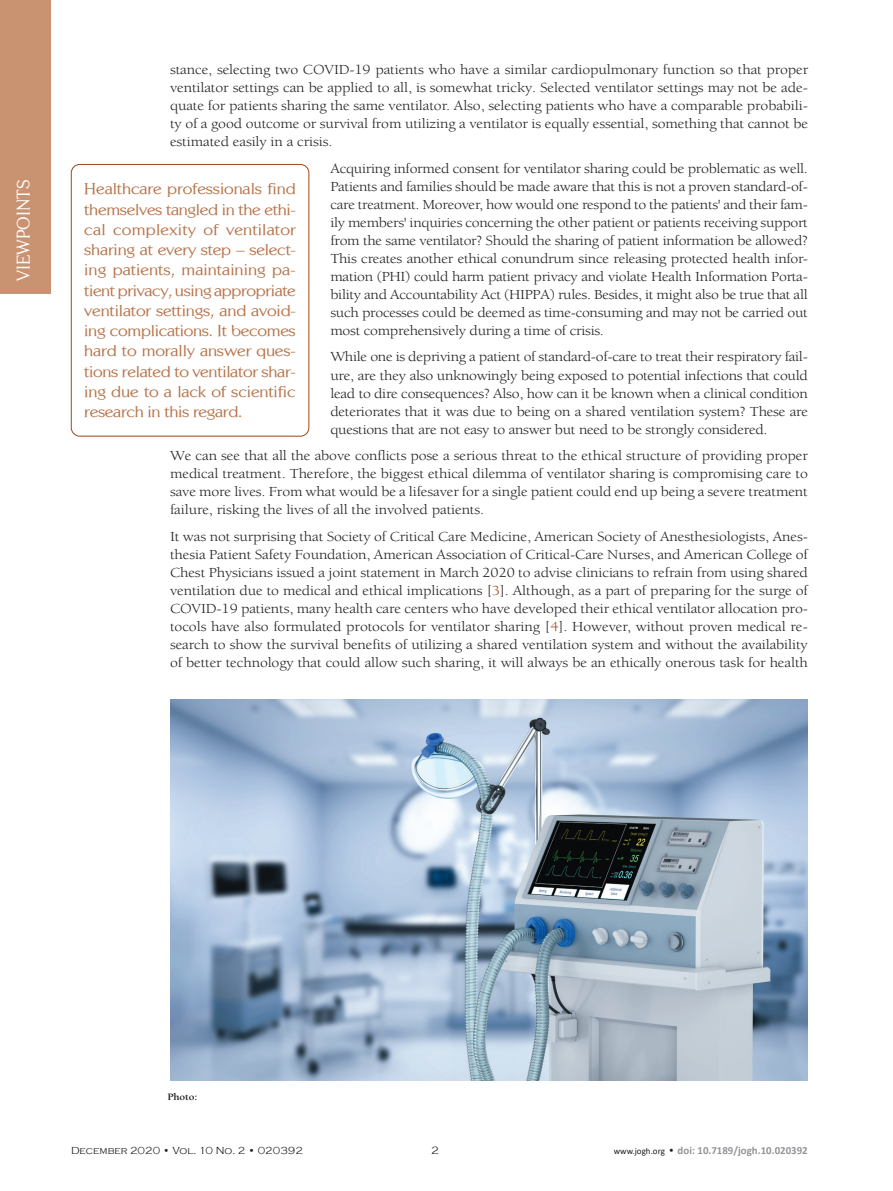
<style>
.page{position:relative;width:893px;height:1191px;background:#fff}
.page>*{position:absolute;margin:0;border:0;box-sizing:border-box;transform-origin:0 0}
.t1{font:18px "Centabel";color:#fff}
.LEAD_Viewpoints{font:15.6px/20.2px "Centabel";letter-spacing:-.02em;color:#b67249;text-align:justify;scale:1.11 1}
.tekst_osn{font:14.25px/18px "Berkeley Std";letter-spacing:-.01em;color:#231f20;text-align:justify;scale:1.11 1}
.t2{font:700 10.95px "Calibri";color:#939598}
.t3{font:300 10.95px "Copperplate Gothic";color:#231f20}
.t4{font:300 10.5px "Copperplate Gothic";color:#231f20}
.potpisi_slike_Photo{font:700 10.05px "Berkeley Std";letter-spacing:-.01em;color:#231f20;scale:1.11 1}
.s1{color:#9d4718}
.s2{font-weight:400;font-size:9px;color:#231f20}
.s3{font-family:"Copperplate Gothic";font-weight:300;color:#231f20}
</style>
<div class="page">
<div style="left:0;top:0;width:51px;height:293px;background:#c99270"></div>
<img style="left:170px;top:699px;width:638px;height:381px">
<div style="left:71px;top:164px;width:238px;height:272px;border:1px solid #9d4718;border-radius:9px"></div>
<p class="t1" style="left:13px;top:281px;width:103px;rotate:-90deg">VIEWPOINTS</p>
<p class="tekst_osn" style="left:170px;top:61px;width:576px">stance, selecting two COVID-19 patients who have a similar cardiopulmonary function so that proper ventilator settings can be applied to all, is somewhat tricky. Selected ventilator settings may not be ade&shy;quate for patients sharing the same ventilator. Also, selecting patients who have a comparable probabili&shy;ty of a good outcome or survival from utilizing a ventilator is equally essential, something that cannot be estimated easily in a crisis.</p>
<p class="tekst_osn" style="left:330px;top:160px;width:432px">Acquiring informed consent for ventilator sharing could be problematic as well.<br>Patients and families should be made aware that this is not a proven standard-of&shy;care treatment. Moreover, how would one respond to the patients' and their fam&shy;ily members' inquiries concerning the other patient or patients receiving support from the same ventilator? Should the sharing of patient information be allowed?<br>This creates another ethical conundrum since releasing protected health infor&shy;mation (PHI) could harm patient privacy and violate Health Information Porta&shy;bility and Accountability Act (HIPPA) rules. Besides, it might also be true that all such processes could be deemed as time-consuming and may not be carried out most comprehensively during a time of crisis.</p>
<p class="tekst_osn" style="left:330px;top:348px;width:432px">While one is depriving a patient of standard-of-care to treat their respiratory fail&shy;ure, are they also unknowingly being exposed to potential infections that could lead to dire consequences? Also, how can it be known when a clinical condition deteriorates that it was due to being on a shared ventilation system? These are questions that are not easy to answer but need to be strongly considered.</p>
<p class="tekst_osn" style="left:170px;top:447px;width:576px">We can see that all the above conflicts pose a serious threat to the ethical structure of providing proper medical treatment. Therefore, the biggest ethical dilemma of ventilator sharing is compromising care to save more lives. From what would be a lifesaver for a single patient could end up being a severe treatment failure, risking the lives of all the involved patients.</p>
<p class="tekst_osn" style="left:170px;top:527px;width:576px">It was not surprising that Society of Critical Care Medicine, American Society of Anesthesiologists, Anes&shy;thesia Patient Safety Foundation, American Association of Critical-Care Nurses, and American College of Chest Physicians issued a joint statement in March 2020 to advise clinicians to refrain from using shared ventilation due to medical and ethical implications [<span class="s1">3</span>]. Although, as a part of preparing for the surge of COVID-19 patients, many health care centers who have developed their ethical ventilator allocation pro&shy;tocols have also formulated protocols for ventilator sharing [<span class="s1">4</span>]. However, without proven medical re&shy;search to show the survival benefits of utilizing a shared ventilation system and without the availability of better technology that could allow such sharing, it will always be an ethically onerous task for health</p>
<p class="LEAD_Viewpoints" style="left:84px;top:178px;width:192px">Healthcare professionals find themselves tangled in the ethi&shy;cal complexity of ventilator sharing at every step – select&shy;ing patients, maintaining pa&shy;tient privacy, using appropriate ventilator settings, and avoid&shy;ing complications. It becomes hard to morally answer ques&shy;tions related to ventilator shar&shy;ing due to a lack of scientific research in this regard.</p>
<p class="potpisi_slike_Photo" style="left:168px;top:1091px;width:28px">Photo:</p>
<p class="t4" style="left:71px;top:1144px;width:234px">December 2020 • Vol. 10 No. 2 • 020392</p>
<p class="t3" style="left:431px;top:1144px;width:9px">2</p>
<p class="t2" style="left:614px;top:1142px;width:196px"><span class="s2">www.jogh.org</span> <span class="s3">•</span> doi: 10.7189/jogh.10.020392</p>
</div>
